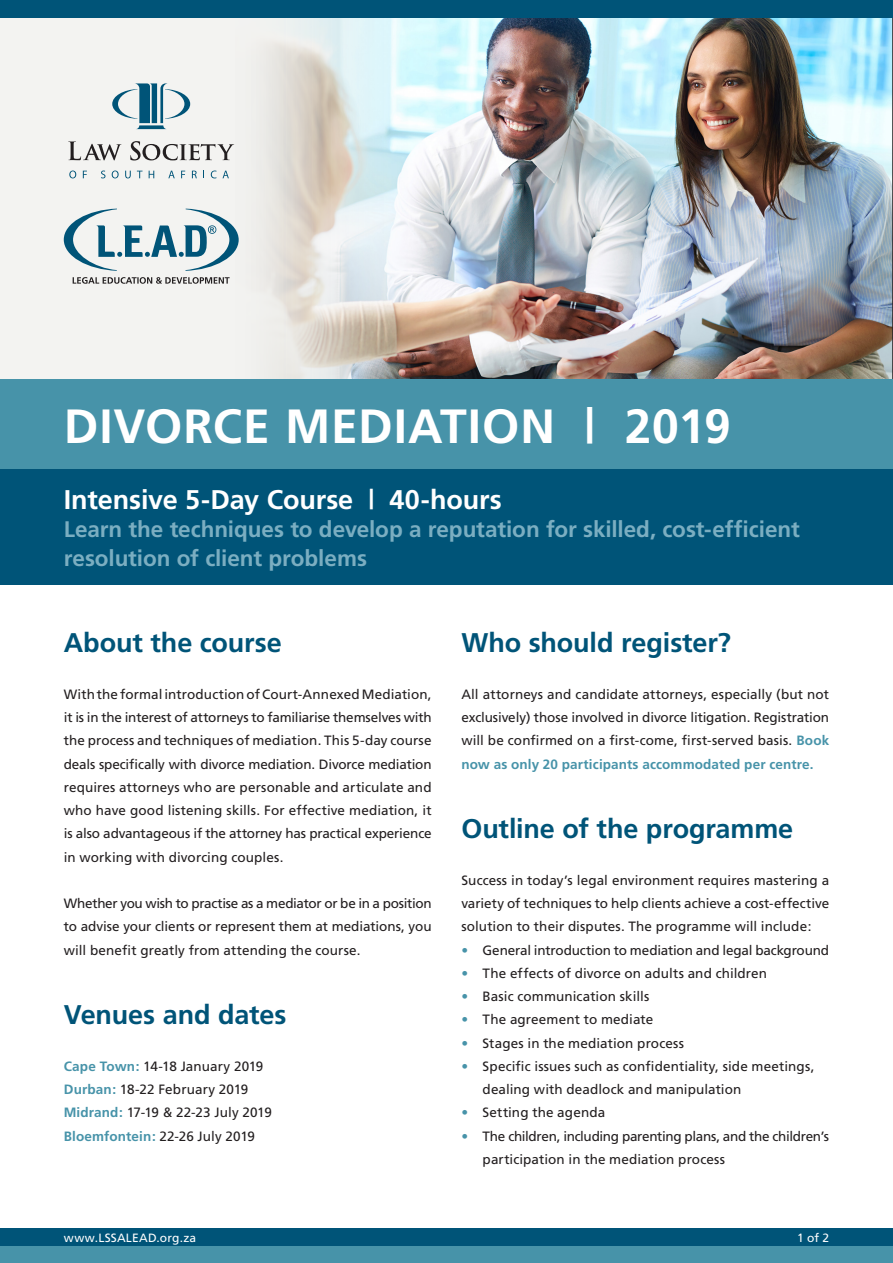
<style>
.page{position:relative;width:893px;height:1263px;background:#fff}
.page>*{position:absolute;margin:0;border:0;box-sizing:border-box;transform-origin:0 0}
.t1{font:700 48px "Frutiger";letter-spacing:.015em;color:#fff}
.t2{font:700 27px "Frutiger";letter-spacing:-.005em;color:#005478}
.t3{font:700 27px "Frutiger";letter-spacing:-.005em;color:#fff}
.t4{font:700 22.5px/28.5px "Frutiger";letter-spacing:-.005em;color:#7baec1}
.Body_copy{font:13.5px/23.2px "Frutiger";letter-spacing:.005em;color:#231f20;text-align:justify}
.Body_copy-2{font:13.5px/23.2px "Frutiger";letter-spacing:-.02em;color:#231f20}
.Sub-headers{font:13.5px "Frutiger";letter-spacing:.005em;color:#231f20}
.Body_copy-3{font:13.5px "Frutiger";letter-spacing:-.015em;color:#231f20}
.Sub-headers-2{font:700 13.5px "Frutiger";letter-spacing:.01em;color:#4793a9}
.Body_copy-4{font:12px "Frutiger";letter-spacing:.015em;color:#fff}
.s1{font-weight:700;color:#4793a9}
.s2{font-weight:400;color:#231f20}
.s3{color:#4793a9}
</style>
<div class="page">
<div style="left:0;top:469px;width:893px;height:116px;background:#005478"></div>
<div style="left:0;top:1246px;width:893px;height:17px;background:#4793a9"></div>
<div style="left:0;top:1229px;width:893px;height:17px;background:#005478"></div>
<img style="left:560px;top:19px;width:330px;height:359px">
<img style="left:0;top:17px;width:560px;height:362px">
<svg style="left:68px;top:141px;width:53px;height:19px"></svg>
<svg style="left:130px;top:141px;width:104px;height:19px"></svg>
<svg style="left:112px;top:83px;width:78px;height:46px"></svg>
<svg style="left:69px;top:171px;width:7px;height:7px"></svg>
<svg style="left:83px;top:171px;width:4px;height:7px"></svg>
<svg style="left:101px;top:171px;width:4px;height:7px"></svg>
<svg style="left:112px;top:171px;width:7px;height:7px"></svg>
<svg style="left:125px;top:171px;width:6px;height:7px"></svg>
<svg style="left:137px;top:171px;width:5px;height:7px"></svg>
<svg style="left:149px;top:171px;width:5px;height:7px"></svg>
<svg style="left:168px;top:171px;width:7px;height:7px"></svg>
<svg style="left:181px;top:171px;width:4px;height:7px"></svg>
<svg style="left:192px;top:171px;width:5px;height:7px"></svg>
<svg style="left:211px;top:171px;width:6px;height:7px"></svg>
<svg style="left:223px;top:171px;width:6px;height:7px"></svg>
<svg style="left:64px;top:209px;width:175px;height:62px"></svg>
<svg style="left:73px;top:277px;width:157px;height:7px"></svg>
<div style="left:0;top:0;width:893px;height:17px;background:#005478"></div>
<div style="left:0;top:379px;width:893px;height:90px;background:#4793a9"></div>
<p class="t1" style="left:64px;top:398px;width:669px">DIVORCE MEDIATION | 2019</p>
<p class="t3" style="left:64px;top:484px;width:440px">Intensive 5-Day Course | 40-hours</p>
<p class="t4" style="left:64px;top:515px;width:737px">Learn the techniques to develop a reputation for skilled, cost-efficient resolution of client problems</p>
<p class="t2" style="left:64px;top:627px;width:219px">About the course</p>
<p class="Body_copy" style="left:64px;top:682px;width:369px">With the formal introduction of Court-Annexed Mediation, it is in the interest of attorneys to familiarise themselves with the process and techniques of mediation. This 5-day course deals specifically with divorce mediation. Divorce mediation requires attorneys who are personable and articulate and who have good listening skills. For effective mediation, it is also advantageous if the attorney has practical experience in working with divorcing couples.</p>
<p class="Body_copy" style="left:64px;top:892px;width:369px">Whether you wish to practise as a mediator or be in a position to advise your clients or represent them at mediations, you will benefit greatly from attending the course.</p>
<p class="t2" style="left:64px;top:999px;width:224px">Venues and dates</p>
<p class="Sub-headers" style="left:64px;top:1058px;width:201px"><span class="s1">Cape Town:</span> 14-18 January 2019</p>
<p class="Sub-headers" style="left:64px;top:1081px;width:186px"><span class="s1">Durban:</span> 18-22 February 2019</p>
<p class="Sub-headers" style="left:64px;top:1105px;width:210px"><span class="s1">Midrand:</span> 17-19 &amp; 22-23 July 2019</p>
<p class="Sub-headers-2" style="left:64px;top:1128px;width:193px">Bloemfontein: <span class="s2">22-26 July 2019</span></p>
<p class="Body_copy-4" style="left:64px;top:1231px;width:134px">www.LSSALEAD.org.za</p>
<p class="t2" style="left:461px;top:627px;width:271px">Who should register?</p>
<p class="Body_copy" style="left:461px;top:682px;width:369px">All attorneys and candidate attorneys, especially (but not exclusively) those involved in divorce litigation. Registration will be confirmed on a first-come, first-served basis. <span class="s1">Book now as only 20 participants accommodated per centre.</span></p>
<p class="t2" style="left:461px;top:813px;width:333px">Outline of the programme</p>
<p class="Body_copy" style="left:461px;top:868px;width:369px">Success in today’s legal environment requires mastering a variety of techniques to help clients achieve a cost-effective solution to their disputes. The programme will include:</p>
<p class="Body_copy-3" style="left:461px;top:942px;width:369px"><span class="s3">•</span> General introduction to mediation and legal background</p>
<p class="Body_copy" style="left:461px;top:961px;width:307px"><span class="s3">•</span> The effects of divorce on adults and children</p>
<p class="Body_copy" style="left:461px;top:985px;width:189px"><span class="s3">•</span> Basic communication skills</p>
<p class="Body_copy" style="left:461px;top:1008px;width:193px"><span class="s3">•</span> The agreement to mediate</p>
<p class="Body_copy" style="left:461px;top:1031px;width:224px"><span class="s3">•</span> Stages in the mediation process</p>
<p class="Body_copy" style="left:483px;top:1054px;width:333px;text-indent:-21px"><span class="s3">•</span> Specific issues such as confidentiality, side meetings, dealing with deadlock and manipulation</p>
<p class="Body_copy" style="left:461px;top:1101px;width:145px"><span class="s3">•</span> Setting the agenda</p>
<p class="Body_copy-2" style="left:483px;top:1124px;width:348px;text-indent:-21px"><span class="s3">•</span> The children, including parenting plans, and the children’s participation in the mediation process</p>
<p class="Body_copy-4" style="left:797px;top:1231px;width:34px">1 of 2</p>
</div>
